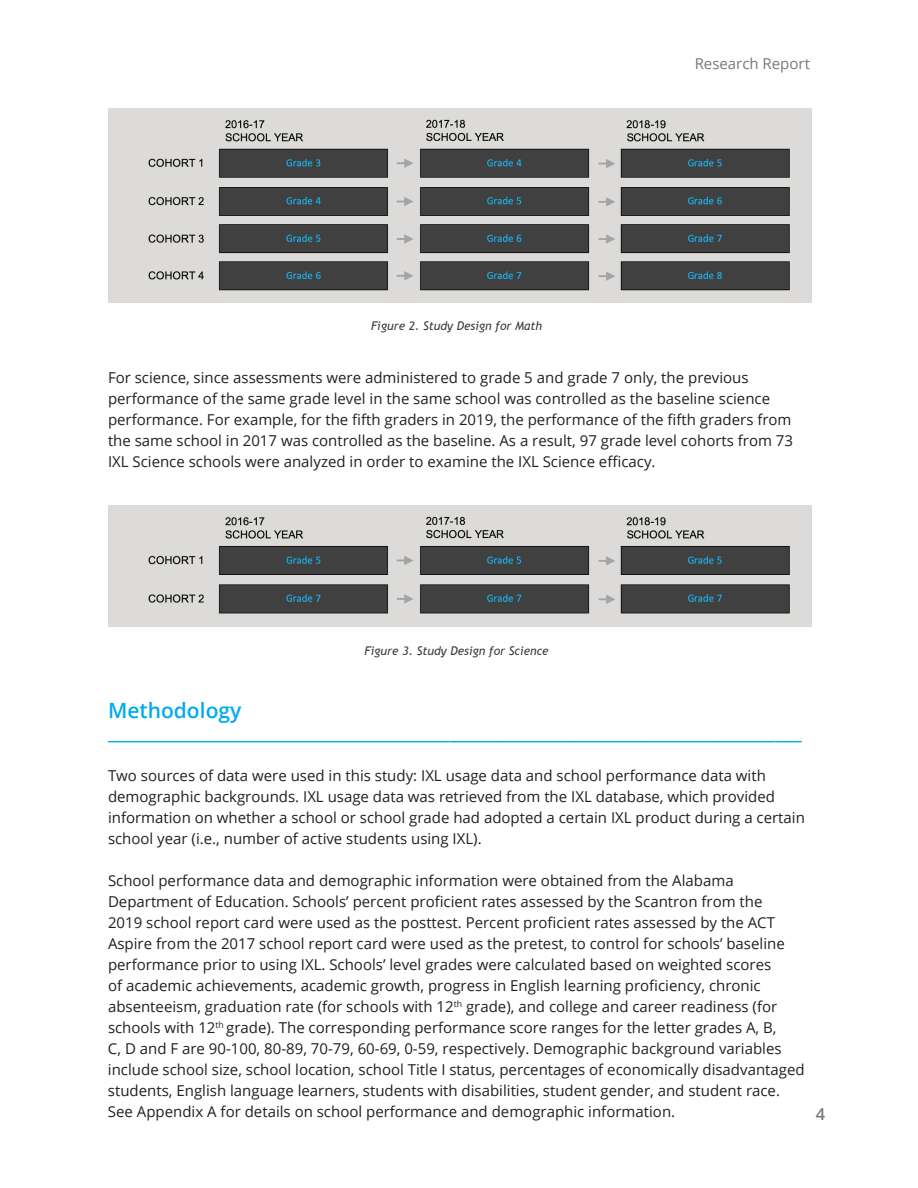
<style>
.page{position:relative;width:918px;height:1188px;background:#fff}
.page>*{position:absolute;margin:0;border:0;box-sizing:border-box;transform-origin:0 0}
.t1{font:600 21px/21px "Open Sans";color:#00aced}
.t2{font:600 16.5px "Open Sans";color:#78797c}
.t3{font:15px/21px "Open Sans";color:#231f20}
.t4{font:15px "Open Sans";color:#78797c}
.t5{font:italic 12px "Trebuchet MS";color:#3e3e3f}
</style>
<div class="page">
<img style="left:109px;top:108px;width:702px;height:194px">
<img style="left:109px;top:505px;width:702px;height:121px">
<p class="t5" style="left:371px;top:319px;width:173px">Figure 2. Study Design for Math</p>
<p class="t4" style="left:695px;top:53px;width:117px">Research Report</p>
<p class="t3" style="left:108px;top:367px;width:687px">For science, since assessments were administered to grade 5 and grade 7 only, the previous performance of the same grade level in the same school was controlled as the baseline science performance. For example, for the fifth graders in 2019, the performance of the fifth graders from the same school in 2017 was controlled as the baseline. As a result, 97 grade level cohorts from 73<br>IXL Science schools were analyzed in order to examine the IXL Science efficacy.</p>
<p class="t5" style="left:365px;top:643px;width:186px">Figure 3. Study Design for Science</p>
<h1 class="t1" style="left:108px;top:700px;width:695px">Methodology _____________________________________________________________________________</h1>
<p class="t3" style="left:108px;top:765px;width:698px">Two sources of data were used in this study: IXL usage data and school performance data with demographic backgrounds. IXL usage data was retrieved from the IXL database, which provided information on whether a school or school grade had adopted a certain IXL product during a certain school year (i.e., number of active students using IXL).</p>
<p class="t3" style="left:108px;top:870px;width:698px">School performance data and demographic information were obtained from the Alabama Department of Education. Schools’ percent proficient rates assessed by the Scantron from the<br>2019 school report card were used as the posttest. Percent proficient rates assessed by the ACT Aspire from the 2017 school report card were used as the pretest, to control for schools’ baseline performance prior to using IXL. Schools’ level grades were calculated based on weighted scores<br>of academic achievements, academic growth, progress in English learning proficiency, chronic absenteeism, graduation rate (for schools with 12<sup>th</sup> grade), and college and career readiness (for schools with 12<sup>th</sup> grade). The corresponding performance score ranges for the letter grades A, B,<br>C, D and F are 90-100, 80-89, 70-79, 60-69, 0-59, respectively. Demographic background variables include school size, school location, school Title I status, percentages of economically disadvantaged students, English language learners, students with disabilities, student gender, and student race.<br>See Appendix A for details on school performance and demographic information.</p>
<p class="t2" style="left:816px;top:1102px;width:11px">4</p>
</div>
